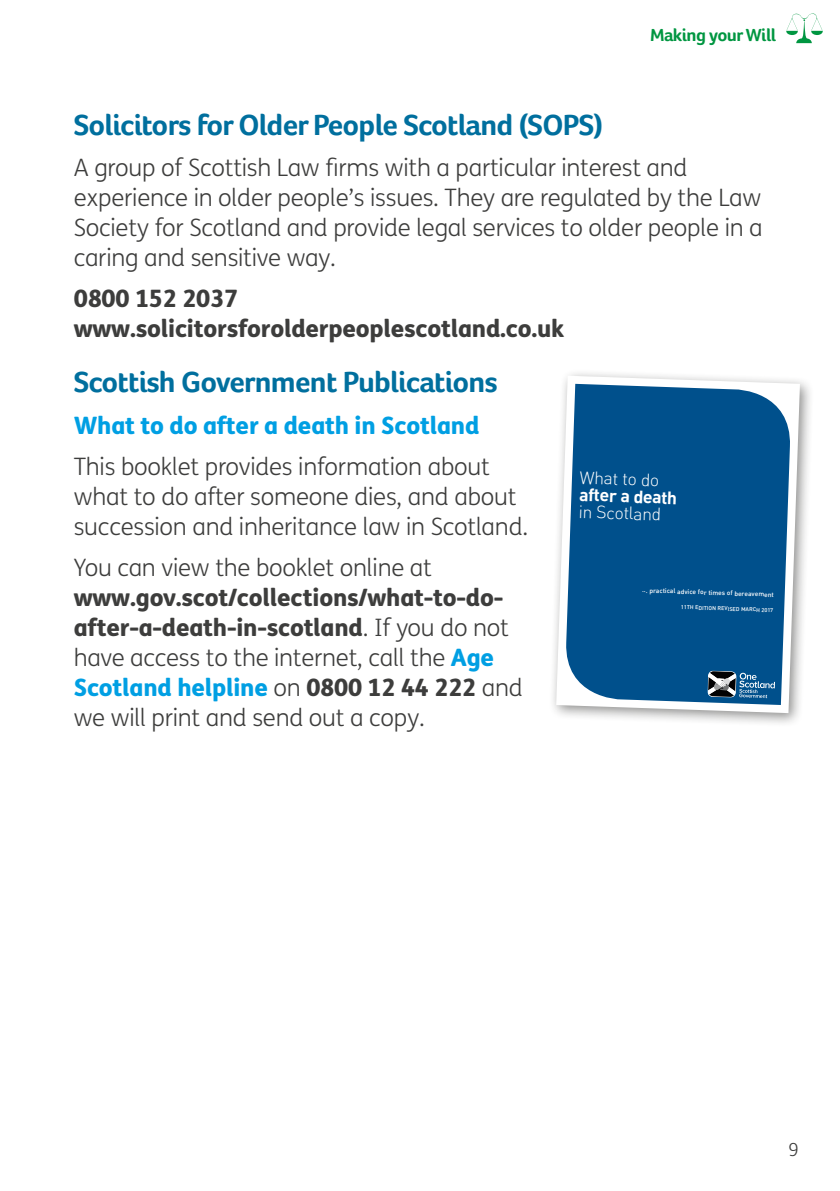
<style>
.page{position:relative;width:840px;height:1191px;background:#fff}
.page>*{position:absolute;margin:0;border:0;box-sizing:border-box;transform-origin:0 0}
.contacts_name{font:700 30px "Foco Age UK";letter-spacing:-.025em;color:#006f9e}
.body{font:300 24px/30px "FS Me";letter-spacing:-.01em;color:#3d3d3c}
.body-2{font:800 24px/30px "FS Me";letter-spacing:-.01em;color:#3d3d3c}
.body-3{font:800 24px "FS Me";letter-spacing:-.01em;color:#009fe3}
.t1{font:700 18px "Foco Age UK";letter-spacing:-.025em;color:#009641}
.t2{font:300 18px "FS Me";color:#3d3d3c}
.t3{font:300 17.6px/17px "DIN";color:#fff}
.t4{font:500 6.6px "DIN";color:#fff}
.t5{font:500 5.6px "DIN";color:#fff}
.s1{font-weight:800}
.s2{font-weight:800;color:#009fe3}
.s3{font-weight:700}
</style>
<div class="page">
<svg style="left:786px;top:13px;width:36px;height:30px"></svg>
<div style="left:548px;top:368px;width:266px;height:360px;background:#1d1d1b;opacity:.5"></div>
<svg style="left:556px;top:376px;width:243px;height:337px"></svg>
<svg style="left:564px;top:384px;width:227px;height:321px;fill:#00508c"></svg>
<svg style="left:706px;top:670px;width:68px;height:28px"></svg>
<p class="t1" style="left:649px;top:24px;width:127px">Making your Will</p>
<p class="contacts_name" style="left:74px;top:107px;width:530px">Solicitors for Older People Scotland (SOPS)</p>
<p class="body" style="left:74px;top:152px;width:690px">A group of Scottish Law firms with a particular interest and experience in older people’s issues. They are regulated by the Law Society for Scotland and provide legal services to older people in a caring and sensitive way.</p>
<p class="body-2" style="left:74px;top:283px;width:491px">0800 152 2037 www.solicitorsforolderpeoplescotland.co.uk</p>
<p class="contacts_name" style="left:74px;top:364px;width:425px">Scottish Government Publications</p>
<p class="body-3" style="left:74px;top:406px;width:407px">What to do after a death in Scotland</p>
<p class="body" style="left:74px;top:451px;width:455px">This booklet provides information about what to do after someone dies, and about succession and inheritance law in Scotland.</p>
<p class="body" style="left:74px;top:552px;width:450px">You can view the booklet online at <span class="s1">www.gov.scot/collections/what-to-do&shy;after-a-death-in-scotland</span>. If you do not have access to the internet, call the <span class="s2">Age Scotland helpline</span> on <span class="s1">0800 12 44 222</span> and we will print and send out a copy.</p>
<p class="t3" style="left:580px;top:468px;width:99px;rotate:2deg">What to do <span class="s3">after a death </span>in Scotland</p>
<p class="t4" style="left:642px;top:586px;width:133px;rotate:2deg">... practical advice for times of bereavement</p>
<p class="t5" style="left:680px;top:603px;width:94px;rotate:2deg">11TH EDITION REVISED MARCH 2017</p>
<p class="t2" style="left:788px;top:1137px;width:12px">9</p>
</div>
